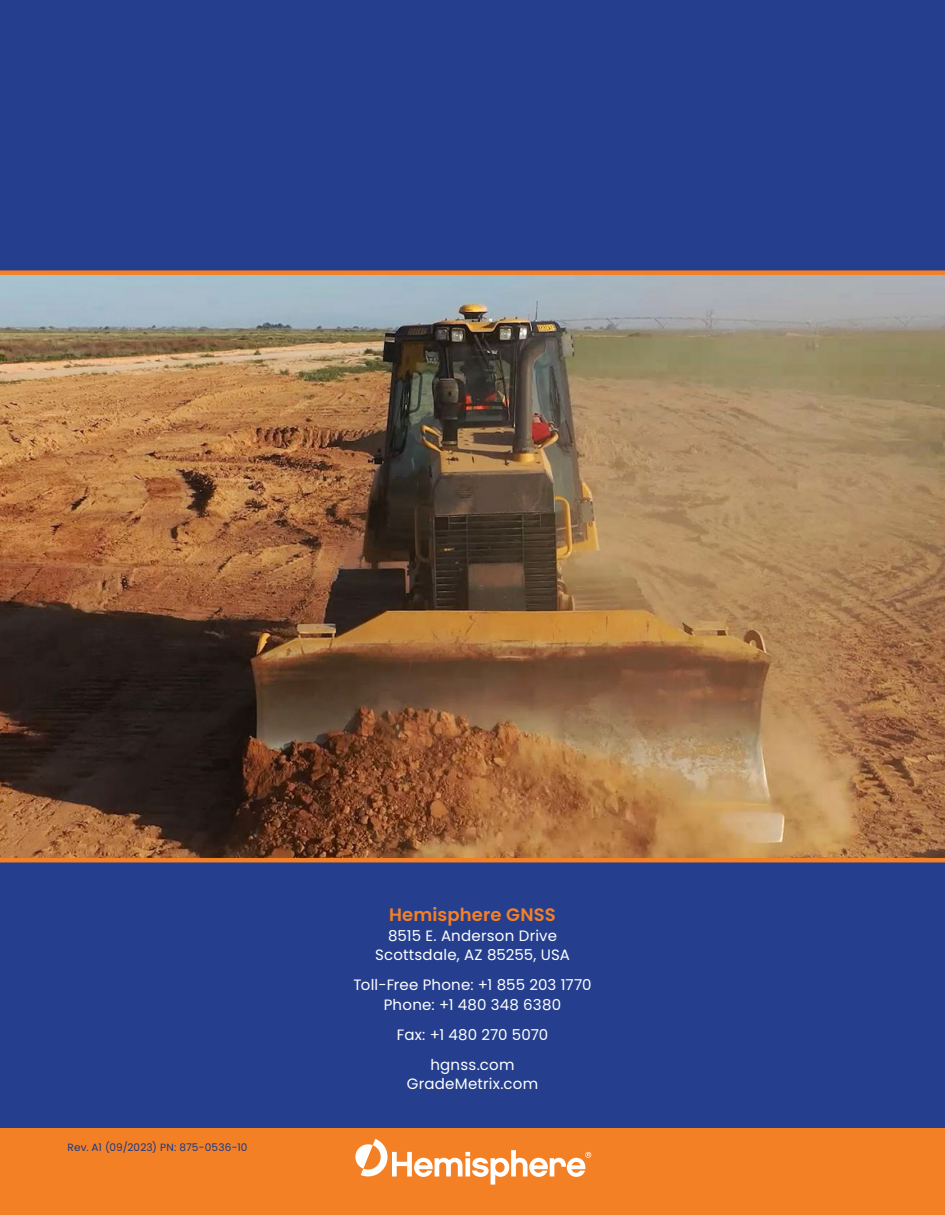
<style>
.page{position:relative;width:945px;height:1215px;background:#253f8e}
.page>*{position:absolute;margin:0;border:0;box-sizing:border-box;transform-origin:0 0}
.t1{font:600 18px "Poppins";letter-spacing:.01em;color:#f48026}
.t2{font:15px "Poppins";letter-spacing:.015em;color:#fff}
.t3{font:10.5px "Poppins";letter-spacing:.015em;color:#153889}
</style>
<div class="page">
<div style="left:0;top:1128px;width:945px;height:87px;background:#f48026"></div>
<svg style="left:355px;top:1139px;width:236px;height:46px"></svg>
<img style="left:0;top:270px;width:945px;height:592px">
<p class="t3" style="left:68px;top:1141px;width:182px">Rev. A1 (09/2023) PN: 875-0536-10</p>
<p class="t1" style="left:389px;top:904px;width:168px">Hemisphere GNSS</p>
<p class="t2" style="left:388px;top:927px;width:170px">8515 E. Anderson Drive</p>
<p class="t2" style="left:375px;top:946px;width:196px">Scottsdale, AZ 85255, USA</p>
<p class="t2" style="left:354px;top:976px;width:239px">Toll-Free Phone: +1 855 203 1770</p>
<p class="t2" style="left:384px;top:996px;width:179px">Phone: +1 480 348 6380</p>
<p class="t2" style="left:397px;top:1026px;width:153px">Fax: +1 480 270 5070</p>
<p class="t2" style="left:430px;top:1056px;width:86px">hgnss.com</p>
<p class="t2" style="left:407px;top:1075px;width:133px">GradeMetrix.com</p>
</div>
